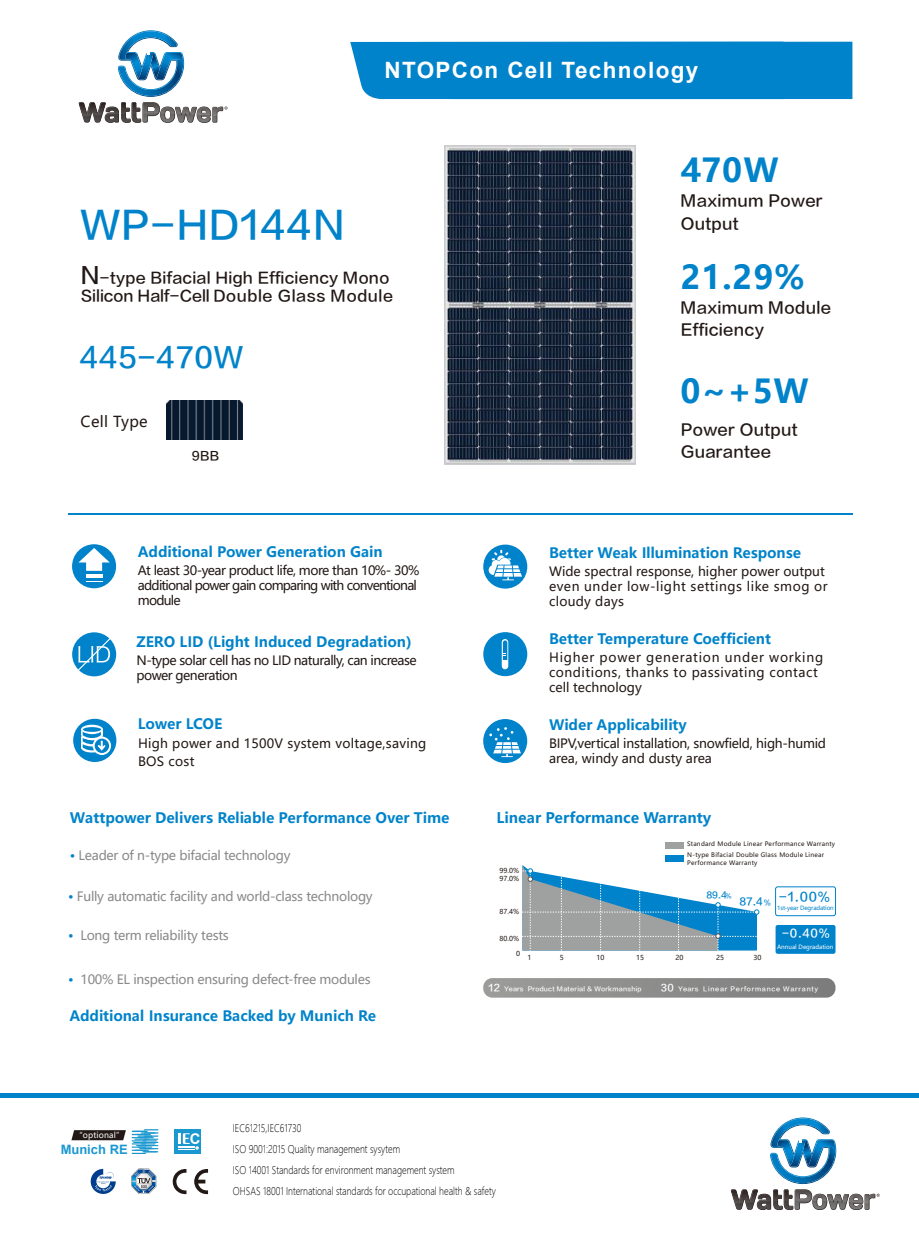
<style>
.page{position:relative;width:919px;height:1238px;background:#fff}
.page>*{position:absolute;margin:0;border:0;box-sizing:border-box;transform-origin:0 0}
.t1{font:37.5px "FZLTZHJW GB1 0";letter-spacing:.02em;color:#0083ca}
.t2{font:700 32.7px "Microsoft Ya Hei";letter-spacing:.02em;color:#0083ca}
.t3{font:27.75px "FZLTZHJW GB1 0";letter-spacing:.02em;color:#0083ca}
.t4{font:700 22.5px "Arial";letter-spacing:.06em;color:#fff}
.t5{font:15.45px/22.5px "FZLTZHJW GB1 0";letter-spacing:.02em;color:#221815}
.t6{font:15px/18px "FZLTZHJW GB1 0";letter-spacing:.02em;color:#221815}
.t7{font:15px "Microsoft Ya Hei";letter-spacing:.02em;color:#221815}
.t8{font:700 14.7px "Arial";color:#fff}
.t9{font:700 14.55px "Microsoft Ya Hei";color:#0083ca}
.t10{font:700 14.4px "Microsoft Ya Hei";color:#0083ca}
.t11{font:700 14.25px "Microsoft Ya Hei";color:#0083ca}
.t12{font:700 12.9px "Arial";color:#1b98d0}
.t13{font:12.75px "Microsoft Ya Hei";letter-spacing:-.02em;color:#898989}
.t14{font:12.75px/15px "Microsoft Ya Hei";letter-spacing:.02em;color:#221815}
.t15{font:12.75px/15px "Microsoft Ya Hei";letter-spacing:-.06em;color:#221815}
.t16{font:12.75px/15px "Microsoft Ya Hei";letter-spacing:.04em;color:#221815}
.t17{font:12.75px/15px "Microsoft Ya Hei";letter-spacing:-.02em;color:#221815}
.t18{font:12.75px/15px "Microsoft Ya Hei";letter-spacing:-.04em;color:#221815}
.t19{font:12.3px "FZLTZHJW GB1 0";color:#0083ca}
.t20{font:12px "FZLTZHJW GB1 0";color:#221815}
.t21{font:11.1px "FZLTZHJW GB1 0";color:#fff}
.t22{font:300 10.5px/21px "Microsoft Ya Hei";color:#000;scale:.8 1}
.t23{font:10.05px "FZLTZHJW GB1 0";color:#0083ca}
.t24{font:8.7px "FZLTZHJW GB1 0";color:#0083ca}
.t25{font:8.1px "Microsoft Ya Hei";letter-spacing:.02em;color:#fff}
.t26{font:6.75px "Microsoft Ya Hei";color:#221815}
.t27{font:6.15px/10.8px "Microsoft Ya Hei";letter-spacing:.04em;color:#221815}
.t28{font:6.15px "FZLTZHJW GB1 0";letter-spacing:.04em;color:#fff}
.t29{font:6.15px "FZLTZHJW GB1 0";letter-spacing:.12em;color:#fff}
.t30{font:5.85px "Microsoft Ya Hei";letter-spacing:-.02em;color:#0083ca}
.t31{font:5.85px "Microsoft Ya Hei";color:#fff}
.s1{font-size:22.5px}
.s2{color:#0083ca}
.s3{font-size:6.15px}
.s4{font-size:7.05px}
.s5{font-size:9.45px}
</style>
<div class="page">
<hr style="left:0;top:1093px;width:918px;height:4px;background:#0083ca">
<div style="left:483px;top:719px;width:44px;height:44px;background:#0083ca;border-radius:50%"></div>
<svg style="left:489px;top:727px;width:32px;height:30px"></svg>
<div style="left:72px;top:632px;width:44px;height:44px;background:#0083ca;border-radius:50%"></div>
<div style="left:483px;top:544px;width:44px;height:44px;background:#0083ca;border-radius:50%"></div>
<div style="left:483px;top:632px;width:44px;height:44px;background:#0083ca;border-radius:50%"></div>
<svg style="left:77px;top:637px;width:34px;height:34px"></svg>
<svg style="left:488px;top:550px;width:34px;height:30px"></svg>
<svg style="left:501px;top:639px;width:7px;height:30px"></svg>
<svg style="left:503px;top:640px;width:4px;height:19px"></svg>
<div style="left:72px;top:544px;width:44px;height:44px;background:#0083ca;border-radius:50%"></div>
<svg style="left:78px;top:548px;width:32px;height:23px"></svg>
<hr style="left:86px;top:574px;width:16px;height:3px;background:#fff">
<div style="left:73px;top:718px;width:43px;height:44px;background:#0083ca;border-radius:50%"></div>
<svg style="left:81px;top:724px;width:22px;height:10px"></svg>
<svg style="left:83px;top:727px;width:18px;height:4px"></svg>
<svg style="left:93px;top:736px;width:18px;height:19px"></svg>
<svg style="left:95px;top:738px;width:14px;height:15px"></svg>
<svg style="left:81px;top:729px;width:24px;height:23px"></svg>
<hr style="left:68px;top:514px;width:784px;height:1px;background:#0083ca">
<div style="left:350px;top:42px;width:502px;height:57px;background:#0083ca"></div>
<svg style="left:483px;top:978px;width:352px;height:19px;background:#8d8d8c"></svg>
<svg style="left:522px;top:865px;width:237px;height:86px"></svg>
<div style="left:665px;top:842px;width:19px;height:6px;background:#9fa0a0"></div>
<div style="left:665px;top:854px;width:19px;height:7px;background:#0083ca"></div>
<div style="left:775px;top:886px;width:60px;height:30px;border:1px solid #0083ca;border-radius:2px"></div>
<div style="left:775px;top:924px;width:60px;height:29px;background:#0083ca;border-radius:2px"></div>
<img style="left:166px;top:401px;width:77px;height:38px">
<img style="left:444px;top:145px;width:191px;height:319px">
<svg style="left:770px;top:1117px;width:66px;height:66px"></svg>
<svg style="left:730px;top:1189px;width:149px;height:20px"></svg>
<svg style="left:194px;top:1169px;width:14px;height:25px"></svg>
<svg style="left:172px;top:1169px;width:14px;height:25px"></svg>
<div style="left:174px;top:1129px;width:27px;height:24px;background:#1c98d0"></div>
<svg style="left:178px;top:1133px;width:21px;height:16px"></svg>
<svg style="left:132px;top:1129px;width:26px;height:24px"></svg>
<svg style="left:71px;top:1130px;width:55px;height:10px"></svg>
<svg style="left:131px;top:1168px;width:25px;height:25px"></svg>
<svg style="left:90px;top:1168px;width:26px;height:26px"></svg>
<svg style="left:91px;top:1168px;width:25px;height:25px"></svg>
<svg style="left:79px;top:30px;width:148px;height:93px"></svg>
<h3 class="t4" style="left:384px;top:54px;width:315px">NTOPCon Cell Technology</h3>
<h1 class="t1" style="left:81px;top:204px;width:265px">WP-HD144N</h1>
<p class="t6" style="left:81px;top:269px;width:314px"><span class="s1">N</span>-type Bifacial High Efficiency Mono<br>Silicon Half-Cell Double Glass Module</p>
<h3 class="t3" style="left:80px;top:342px;width:164px">445-470W</h3>
<p class="t7" style="left:81px;top:412px;width:69px">Cell Type</p>
<p class="t20" style="left:192px;top:449px;width:29px">9BB</p>
<p class="t11" style="left:138px;top:541px;width:246px">Additional Power Generation Gain</p>
<p class="t15" style="left:138px;top:562px;width:283px">At least 30-year product life, more than 10%- 30% additional power gain comparing with conventional module</p>
<p class="t11" style="left:136px;top:632px;width:276px">ZERO LID (Light Induced Degradation)</p>
<p class="t18" style="left:136px;top:652px;width:282px">N-type solar cell has no LID naturally, can increase power generation</p>
<p class="t11" style="left:138px;top:714px;width:86px">Lower LCOE</p>
<p class="t14" style="left:138px;top:733px;width:290px;line-height:18px">High power and 1500V system voltage,saving<br>BOS cost</p>
<h2 class="t2" style="left:680px;top:147px;width:99px">470W</h2>
<p class="t5" style="left:680px;top:190px;width:143px">Maximum Power<br>Output</p>
<h2 class="t2" style="left:680px;top:254px;width:125px">21.29%</h2>
<p class="t5" style="left:680px;top:297px;width:152px">Maximum Module<br>Efficiency</p>
<h2 class="t2" style="left:680px;top:368px;width:129px">0~+5W</h2>
<p class="t5" style="left:680px;top:418px;width:118px">Power Output<br>Guarantee</p>
<p class="t11" style="left:549px;top:543px;width:253px">Better Weak Illumination Response</p>
<p class="t14" style="left:549px;top:563px;width:280px">Wide spectral response, higher power output even under low-light settings like smog or cloudy days</p>
<p class="t11" style="left:549px;top:629px;width:223px">Better Temperature Coefficient</p>
<p class="t16" style="left:549px;top:649px;width:275px">Higher power generation under working conditions, thanks to passivating contact cell technology</p>
<p class="t11" style="left:549px;top:715px;width:139px">Wider Applicability</p>
<p class="t17" style="left:549px;top:735px;width:278px">BIPV,vertical installation, snowfield, high-humid area, windy and dusty area</p>
<p class="t10" style="left:70px;top:807px;width:381px">Wattpower Delivers Reliable Performance Over Time</p>
<p class="t9" style="left:496px;top:807px;width:216px">Linear Performance Warranty</p>
<p class="t13" style="left:70px;top:847px;width:222px"><span class="s2">•</span> Leader of n-type bifacial technology</p>
<p class="t13" style="left:68px;top:887px;width:306px"><span class="s2">•</span> Fully automatic facility and world-class technology</p>
<p class="t13" style="left:68px;top:926px;width:162px"><span class="s2">•</span> Long term reliability tests</p>
<p class="t13" style="left:68px;top:970px;width:304px"><span class="s2">•</span> 100% EL inspection ensuring defect-free modules</p>
<p class="t11" style="left:69px;top:1005px;width:308px">Additional Insurance Backed by Munich Re</p>
<p class="t27" style="left:687px;top:838px;width:149px">Standard Module Linear Performance Warranty<br>N-type Bifacial Double Glass Module Linear</p>
<p class="t27" style="left:687px;top:857px;width:72px">Performance Warranty</p>
<p class="t19" style="left:778px;top:889px;width:53px">-1.00%</p>
<p class="t30" style="left:777px;top:904px;width:58px">1st-year Degradation</p>
<p class="t21" style="left:781px;top:927px;width:49px">-0.40%</p>
<p class="t31" style="left:777px;top:942px;width:58px">Annual Degradation</p>
<p class="t26" style="left:499px;top:866px;width:21px">99.0%</p>
<p class="t26" style="left:499px;top:874px;width:21px">97.0%</p>
<p class="t24" style="left:706px;top:889px;width:27px">89.4<span class="s3">%</span></p>
<p class="t23" style="left:739px;top:895px;width:33px">87.4<span class="s4">%</span></p>
<p class="t26" style="left:499px;top:907px;width:21px">87.4%</p>
<p class="t26" style="left:499px;top:933px;width:21px">80.0%</p>
<p class="t26" style="left:516px;top:949px;width:5px">0</p>
<p class="t26" style="left:527px;top:953px;width:5px">1</p>
<p class="t26" style="left:559px;top:953px;width:5px">5</p>
<p class="t26" style="left:596px;top:953px;width:9px">10</p>
<p class="t26" style="left:636px;top:953px;width:9px">15</p>
<p class="t26" style="left:675px;top:953px;width:9px">20</p>
<p class="t26" style="left:716px;top:953px;width:9px">25</p>
<p class="t26" style="left:753px;top:953px;width:9px">30</p>
<p class="t28" style="left:488px;top:985px;width:155px"><span class="s5">12</span> Years Product Material &amp; Workmanship</p>
<p class="t29" style="left:660px;top:985px;width:159px"><span class="s5">30</span> Years Linear Performance Warranty</p>
<p class="t25" style="left:75px;top:1129px;width:51px">“optional”</p>
<p class="t12" style="left:61px;top:1140px;width:68px">Munich RE</p>
<p class="t8" style="left:190px;top:1128px;width:12px">C</p>
<p class="t22" style="left:233px;top:1117px;width:330px">IEC61215,IEC61730<br>ISO 9001:2015 Quality management sysytem<br>ISO 14001 Standards for environment management system<br>OHSAS 18001 International standards for occupational health &amp; safety</p>
</div>
